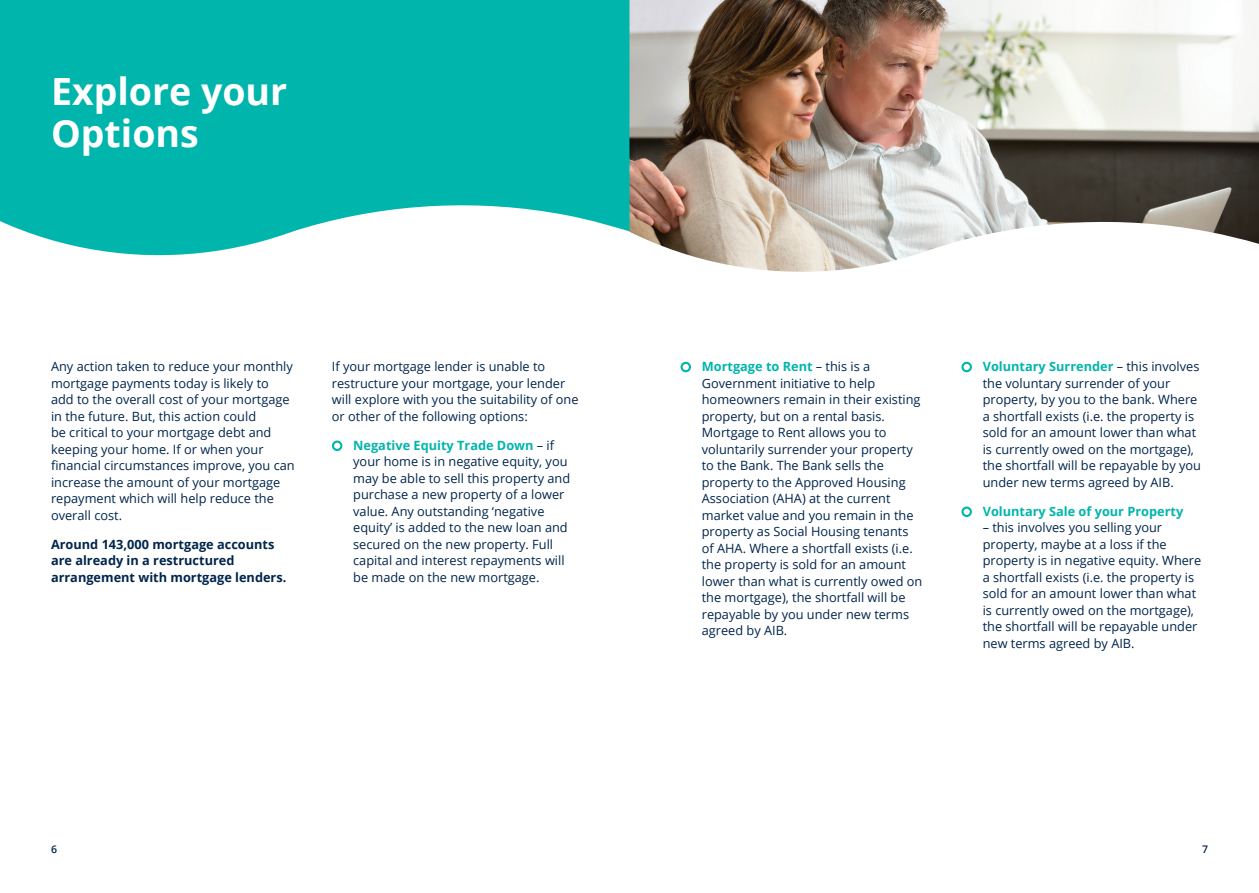
<style>
.page{position:relative;width:1259px;height:893px;background:#fff}
.page>*{position:absolute;margin:0;border:0;box-sizing:border-box;transform-origin:0 0}
.t1{font:700 37.5px/42px "Open Sans";color:#fff}
.t2{font:12.75px/16.5px "Open Sans";color:#00254c}
.t3{font:700 12.75px/16.5px "Open Sans";color:#00254c}
.t4{font:700 12.75px "Open Sans";color:#00b5ac}
.t5{font:600 10.5px "Open Sans";color:#00254c}
.s1{font-weight:700;color:#00b5ac}
</style>
<div class="page">
<svg style="left:0;top:0;width:629px;height:256px;background:#1bbcb4"></svg>
<div style="left:332px;top:441px;width:10px;height:10px;border:2px solid #00b5ac;border-radius:50%"></div>
<div style="left:680px;top:362px;width:11px;height:10px;border:2px solid #00b5ac;border-radius:50%"></div>
<div style="left:961px;top:362px;width:11px;height:10px;border:2px solid #00b5ac;border-radius:50%"></div>
<div style="left:961px;top:507px;width:11px;height:10px;border:2px solid #00b5ac;border-radius:50%"></div>
<img style="left:629px;top:0;width:630px;height:272px">
<h1 class="t1" style="left:51px;top:70px;width:238px">Explore your<br>Options</h1>
<p class="t2" style="left:51px;top:358px;width:245px">Any action taken to reduce your monthly mortgage payments today is likely to add to the overall cost of your mortgage in the future. But, this action could<br>be critical to your mortgage debt and keeping your home. If or when your financial circumstances improve, you can increase the amount of your mortgage repayment which will help reduce the overall cost.</p>
<p class="t3" style="left:51px;top:536px;width:237px">Around 143,000 mortgage accounts are already in a restructured arrangement with mortgage lenders.</p>
<p class="t2" style="left:332px;top:358px;width:248px">If your mortgage lender is unable to restructure your mortgage, your lender will explore with you the suitability of one or other of the following options:</p>
<p class="t2" style="left:353px;top:437px;width:218px"><span class="s1">Negative Equity Trade Down</span> – if your home is in negative equity, you may be able to sell this property and purchase a new property of a lower value. Any outstanding ‘negative equity’ is added to the new loan and secured on the new property. Full capital and interest repayments will be made on the new mortgage.</p>
<p class="t2" style="left:702px;top:358px;width:222px"><span class="s1">Mortgage to Rent</span> – this is a<br>Government initiative to help homeowners remain in their existing property, but on a rental basis.<br>Mortgage to Rent allows you to voluntarily surrender your property to the Bank. The Bank sells the property to the Approved Housing<br>Association (AHA) at the current market value and you remain in the property as Social Housing tenants of AHA. Where a shortfall exists (i.e. the property is sold for an amount lower than what is currently owed on the mortgage), the shortfall will be repayable by you under new terms agreed by AIB.</p>
<p class="t2" style="left:982px;top:358px;width:220px"><span class="s1">Voluntary Surrender</span> – this involves the voluntary surrender of your property, by you to the bank. Where a shortfall exists (i.e. the property is sold for an amount lower than what is currently owed on the mortgage), the shortfall will be repayable by you under new terms agreed by AIB.</p>
<p class="t4" style="left:982px;top:502px;width:202px">Voluntary Sale of your Property</p>
<p class="t2" style="left:982px;top:519px;width:220px">– this involves you selling your property, maybe at a loss if the property is in negative equity. Where a shortfall exists (i.e. the property is sold for an amount lower than what is currently owed on the mortgage), the shortfall will be repayable under new terms agreed by AIB.</p>
<p class="t5" style="left:51px;top:842px;width:7px">6</p>
<p class="t5" style="left:1202px;top:842px;width:7px">7</p>
</div>
